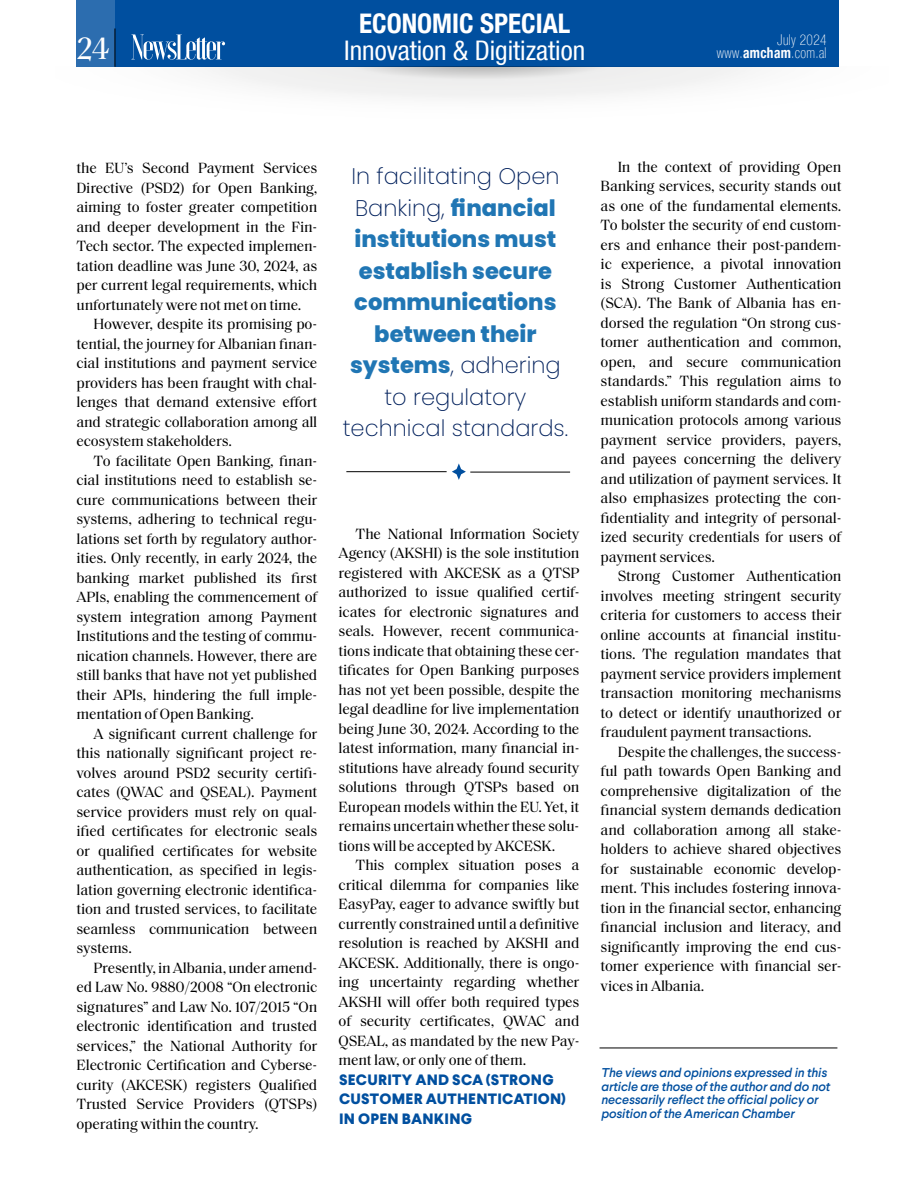
<style>
.page{position:relative;width:918px;height:1188px;background:#fff}
.page>*{position:absolute;margin:0;border:0;box-sizing:border-box;transform-origin:0 0}
.t1{font:31.5px "Saol Text";color:#fff}
.t2{font:condensed 27px "Helvetica Neue LT Com";color:#fff}
.t3{font:700 condensed 27px "Helvetica Neue LT Com";color:#fff}
.t4{font:800 22.5px/31.5px "Poppins";color:#2076b4;text-align:center}
.t5{font:15px/19.5px "Saol Text";letter-spacing:-.01em;color:#000;text-align:justify}
.t6{font:800 15px/19.5px "Larsseit";letter-spacing:.02em;color:#004f9f}
.t7{font:100 condensed 14.85px/12.8px "Helvetica Neue LT Com";letter-spacing:.025em;color:#fff;text-align:right;scale:.9 1}
.t8{font:italic 500 12.75px/13.5px "Larsseit";letter-spacing:-.01em;color:#004f9f}
.s1{font-weight:700}
.s2{font-weight:200;color:#00205c}
</style>
<div class="page">
<hr style="left:346px;top:471px;width:101px;height:1px;background:#000">
<hr style="left:470px;top:472px;width:100px;height:1px;background:#000">
<svg style="left:452px;top:463px;width:14px;height:17px"></svg>
<hr style="left:600px;top:1048px;width:237px;height:1px;background:#000">
<div style="left:77px;top:0;width:762px;height:67px;background:#004f9f"></div>
<div style="left:77px;top:0;width:38px;height:67px;background:#2c6daf"></div>
<hr style="left:115px;top:28px;width:1px;height:39px;background:#000">
<svg style="left:131px;top:34px;width:94px;height:26px"></svg>
<h2 class="t3" style="left:359px;top:8px;width:212px">ECONOMIC SPECIAL</h2>
<h2 class="t2" style="left:344px;top:35px;width:242px">Innovation &amp; Digitization</h2>
<h1 class="t1" style="left:77px;top:25px;width:34px">24</h1>
<p class="t7" style="left:717px;top:34px;width:123px">July 2024 www.<span class="s1">amcham</span>.com.al</p>
<p class="t5" style="left:77px;top:158px;width:242px">the EU’s Second Payment Services Directive (PSD2) for Open Banking, aiming to foster greater competition and deeper development in the Fin-Tech sector. The expected implemen&shy;tation deadline was June 30, 2024, as per current legal requirements, which unfortunately were not met on time.</p>
<p class="t5" style="left:77px;top:314px;width:242px;text-indent:17px">However, despite its promising po&shy;tential, the journey for Albanian finan&shy;cial institutions and payment service providers has been fraught with chal&shy;lenges that demand extensive effort and strategic collaboration among all ecosystem stakeholders.</p>
<p class="t5" style="left:77px;top:450px;width:242px;text-indent:17px">To facilitate Open Banking, finan&shy;cial institutions need to establish se&shy;cure communications between their systems, adhering to technical regu&shy;lations set forth by regulatory author&shy;ities. Only recently, in early 2024, the banking market published its first APIs, enabling the commencement of system integration among Payment Institutions and the testing of commu&shy;nication channels. However, there are still banks that have not yet published their APIs, hindering the full imple&shy;mentation of Open Banking.</p>
<p class="t5" style="left:77px;top:723px;width:242px;text-indent:17px">A significant current challenge for this nationally significant project re&shy;volves around PSD2 security certifi&shy;cates (QWAC and QSEAL). Payment service providers must rely on qual&shy;ified certificates for electronic seals or qualified certificates for website authentication, as specified in legis&shy;lation governing electronic identifica&shy;tion and trusted services, to facilitate seamless communication between systems.</p>
<p class="t5" style="left:77px;top:957px;width:242px;text-indent:17px">Presently, in Albania, under amend&shy;ed Law No. 9880/2008 “On electronic signatures” and Law No. 107/2015 “On electronic identification and trusted services,” the National Authority for Electronic Certification and Cyberse&shy;curity (AKCESK) registers Qualified Trusted Service Providers (QTSPs) operating within the country.</p>
<h3 class="t4" style="left:343px;top:161px;width:227px"><span class="s2">In facilitating Open<br>Banking,</span> financial institutions must establish secure communications between their systems<span class="s2">, adhering to regulatory technical standards.</span></h3>
<p class="t5" style="left:339px;top:523px;width:242px;text-indent:17px">The National Information Society Agency (AKSHI) is the sole institution registered with AKCESK as a QTSP authorized to issue qualified certif&shy;icates for electronic signatures and seals. However, recent communica&shy;tions indicate that obtaining these cer&shy;tificates for Open Banking purposes has not yet been possible, despite the legal deadline for live implementation being June 30, 2024. According to the latest information, many financial in&shy;stitutions have already found security solutions through QTSPs based on European models within the EU. Yet, it remains uncertain whether these solu&shy;tions will be accepted by AKCESK.</p>
<p class="t5" style="left:339px;top:854px;width:242px;text-indent:17px">This complex situation poses a critical dilemma for companies like EasyPay, eager to advance swiftly but currently constrained until a definitive resolution is reached by AKSHI and AKCESK. Additionally, there is ongo&shy;ing uncertainty regarding whether AKSHI will offer both required types of security certificates, QWAC and QSEAL, as mandated by the new Pay&shy;ment law, or only one of them.</p>
<p class="t6" style="left:339px;top:1070px;width:228px">SECURITY AND SCA (STRONG<br>CUSTOMER AUTHENTICATION)<br>IN OPEN BANKING</p>
<p class="t5" style="left:601px;top:156px;width:242px;text-indent:17px">In the context of providing Open Banking services, security stands out as one of the fundamental elements.<br>To bolster the security of end custom&shy;ers and enhance their post-pandem&shy;ic experience, a pivotal innovation is Strong Customer Authentication (SCA). The Bank of Albania has en&shy;dorsed the regulation “On strong cus&shy;tomer authentication and common, open, and secure communication standards.” This regulation aims to establish uniform standards and com&shy;munication protocols among various payment service providers, payers, and payees concerning the delivery and utilization of payment services. It also emphasizes protecting the con&shy;fidentiality and integrity of personal&shy;ized security credentials for users of payment services.</p>
<p class="t5" style="left:601px;top:565px;width:242px;text-indent:17px">Strong Customer Authentication involves meeting stringent security criteria for customers to access their online accounts at financial institu&shy;tions. The regulation mandates that payment service providers implement transaction monitoring mechanisms to detect or identify unauthorized or fraudulent payment transactions.</p>
<p class="t5" style="left:601px;top:741px;width:242px;text-indent:17px">Despite the challenges, the success&shy;ful path towards Open Banking and comprehensive digitalization of the financial system demands dedication and collaboration among all stake&shy;holders to achieve shared objectives for sustainable economic develop&shy;ment. This includes fostering innova&shy;tion in the financial sector, enhancing financial inclusion and literacy, and significantly improving the end cus&shy;tomer experience with financial ser&shy;vices in Albania.</p>
<p class="t8" style="left:601px;top:1066px;width:231px">The views and opinions expressed in this article are those of the author and do not necessarily reflect the official policy or position of the American Chamber</p>
</div>
